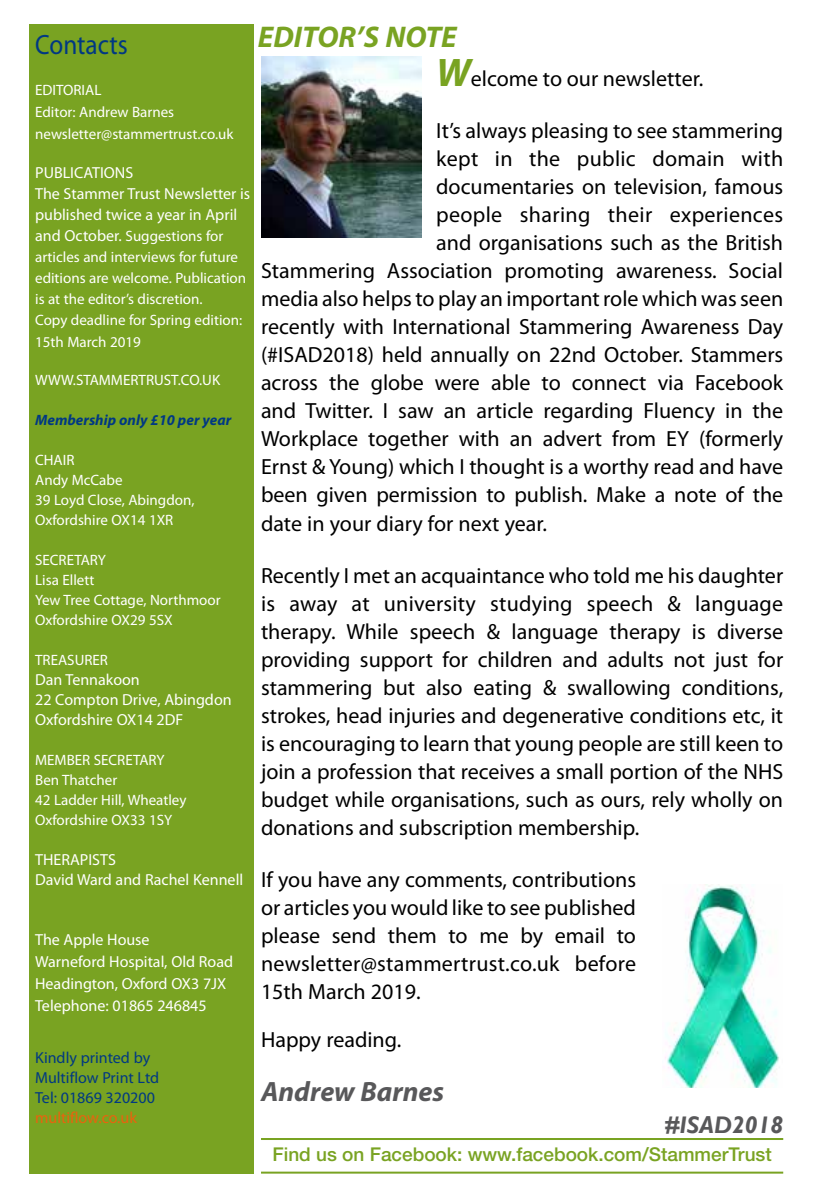
<style>
.page{position:relative;width:840px;height:1191px;background:#fff}
.page>*{position:absolute;margin:0;border:0;box-sizing:border-box;transform-origin:0 0}
.t1{font:italic 700 30px "Myriad Pro";color:#79a322}
.t2{font:italic 700 28px "Myriad Pro";color:#58585a}
.t3{font:28px "Myriad Pro";color:#003883;scale:.9 1}
.t4{font:italic 700 24px "Gill Sans";color:#58585a}
.t5{font:22px/28px "Myriad Pro";color:#000;text-align:justify}
.t6{font:500 19px "Helvetica Neue LT Std";color:#79a322}
.t7{font:16px/20px "Myriad Pro";color:#fff}
.t8{font:16px/20px "Myriad Pro";color:#003883}
.t9{font:16px "Myriad Pro";color:#ea620e}
.t10{font:15px/20px "Myriad Pro";color:#fff}
.t11{font:italic 700 15px "Myriad Pro";color:#003883}
.s1{font-size:16px}
.s2{font-weight:700;font-style:italic;font-size:40px;color:#79a322}
</style>
<div class="page">
<div style="left:30px;top:24px;width:224px;height:1150px;background:#79a322"></div>
<hr style="left:261px;top:1138px;width:521px;height:2px;background:#79a322">
<hr style="left:261px;top:1171px;width:521px;height:2px;background:#79a322">
<img style="left:261px;top:56px;width:160px;height:182px">
<img style="left:665px;top:884px;width:114px;height:203px">
<p class="t3" style="left:35px;top:29px;width:104px">Contacts</p>
<p class="t10" style="left:35px;top:79px;width:200px;line-height:22px">EDITORIAL<br>Editor: Andrew Barnes newsletter@stammertrust.co.uk</p>
<p class="t7" style="left:35px;top:162px;width:216px;line-height:21px">PUBLICATIONS<br>The Stammer Trust Newsletter is published twice a year in April</p>
<p class="t10" style="left:35px;top:226px;width:212px;line-height:21.2px"><span class="s1">and October.</span> Suggestions for articles and interviews for future editions are welcome. Publication is at the editor’s discretion.<br>Copy deadline for Spring edition:<br>15th March 2019</p>
<p class="t10" style="left:35px;top:370px;width:186px">WWW.STAMMERTRUST.CO.UK</p>
<p class="t11" style="left:35px;top:412px;width:198px">Membership only £10 per year</p>
<p class="t10" style="left:35px;top:450px;width:161px">CHAIR<br>Andy McCabe<br>39 Loyd Close, Abingdon,<br>Oxfordshire OX14 1XR</p>
<p class="t10" style="left:35px;top:550px;width:187px">SECRETARY<br>Lisa Ellett<br>Yew Tree Cottage, Northmoor<br>Oxfordshire OX29 5SX</p>
<p class="t10" style="left:35px;top:650px;width:74px">TREASURER</p>
<p class="t7" style="left:35px;top:670px;width:198px">Dan Tennakoon<br>22 Compton Drive, Abingdon<br>Oxfordshire OX14 2DF</p>
<p class="t10" style="left:35px;top:750px;width:153px">MEMBER SECRETARY<br>Ben Thatcher<br>42 Ladder Hill, Wheatley<br>Oxfordshire OX33 1SY</p>
<p class="t7" style="left:35px;top:850px;width:209px">THERAPISTS<br>David Ward and Rachel Kennell</p>
<p class="t7" style="left:35px;top:929px;width:199px;line-height:22px">The Apple House<br>Warneford Hospital, Old Road<br>Headington, Oxford OX3 7JX<br>Telephone: 01865 246845</p>
<p class="t8" style="left:35px;top:1048px;width:125px">Kindly printed by<br>Multiflow Print Ltd<br>Tel: 01869 320200</p>
<p class="t9" style="left:35px;top:1109px;width:103px">multiflow.co.uk</p>
<h1 class="t1" style="left:258px;top:20px;width:200px">EDITOR’S NOTE</h1>
<p class="t5" style="left:436px;top:65px;width:268px"><span class="s2">W</span>elcome to our newsletter.</p>
<p class="t5" style="left:436px;top:117px;width:348px">It’s always pleasing to see stammering</p>
<p class="t5" style="left:436px;top:145px;width:348px">kept in the public domain with</p>
<p class="t5" style="left:436px;top:173px;width:348px">documentaries on television, famous</p>
<p class="t5" style="left:436px;top:201px;width:348px">people sharing their experiences</p>
<p class="t5" style="left:436px;top:229px;width:348px">and organisations such as the British</p>
<p class="t5" style="left:261px;top:257px;width:523px">Stammering Association promoting awareness. Social</p>
<p class="t5" style="left:261px;top:285px;width:523px">media also helps to play an important role which was seen</p>
<p class="t5" style="left:261px;top:313px;width:523px">recently with International Stammering Awareness Day</p>
<p class="t5" style="left:261px;top:341px;width:523px">(#ISAD2018) held annually on 22nd October. Stammers</p>
<p class="t5" style="left:261px;top:369px;width:523px">across the globe were able to connect via Facebook</p>
<p class="t5" style="left:261px;top:397px;width:523px">and Twitter. I saw an article regarding Fluency in the</p>
<p class="t5" style="left:261px;top:425px;width:523px">Workplace together with an advert from EY (formerly</p>
<p class="t5" style="left:261px;top:453px;width:523px">Ernst &amp; Young) which I thought is a worthy read and have</p>
<p class="t5" style="left:261px;top:481px;width:523px">been given permission to publish. Make a note of the</p>
<p class="t5" style="left:261px;top:509px;width:287px">date in your diary for next year.</p>
<p class="t5" style="left:261px;top:561px;width:523px">Recently I met an acquaintance who told me his daughter is away at university studying speech &amp; language therapy. While speech &amp; language therapy is diverse providing support for children and adults not just for stammering but also eating &amp; swallowing conditions, strokes, head injuries and degenerative conditions etc, it is encouraging to learn that young people are still keen to join a profession that receives a small portion of the NHS budget while organisations, such as ours, rely wholly on donations and subscription membership.</p>
<p class="t5" style="left:261px;top:865px;width:376px">If you have any comments, contributions or articles you would like to see published please send them to me by email to newsletter@stammertrust.co.uk before 15th March 2019.</p>
<p class="t5" style="left:261px;top:1025px;width:142px">Happy reading.</p>
<p class="t2" style="left:261px;top:1075px;width:185px">Andrew Barnes</p>
<p class="t4" style="left:665px;top:1110px;width:119px">#ISAD2018</p>
<p class="t6" style="left:272px;top:1142px;width:500px">Find us on Facebook: www.facebook.com/StammerTrust</p>
</div>
